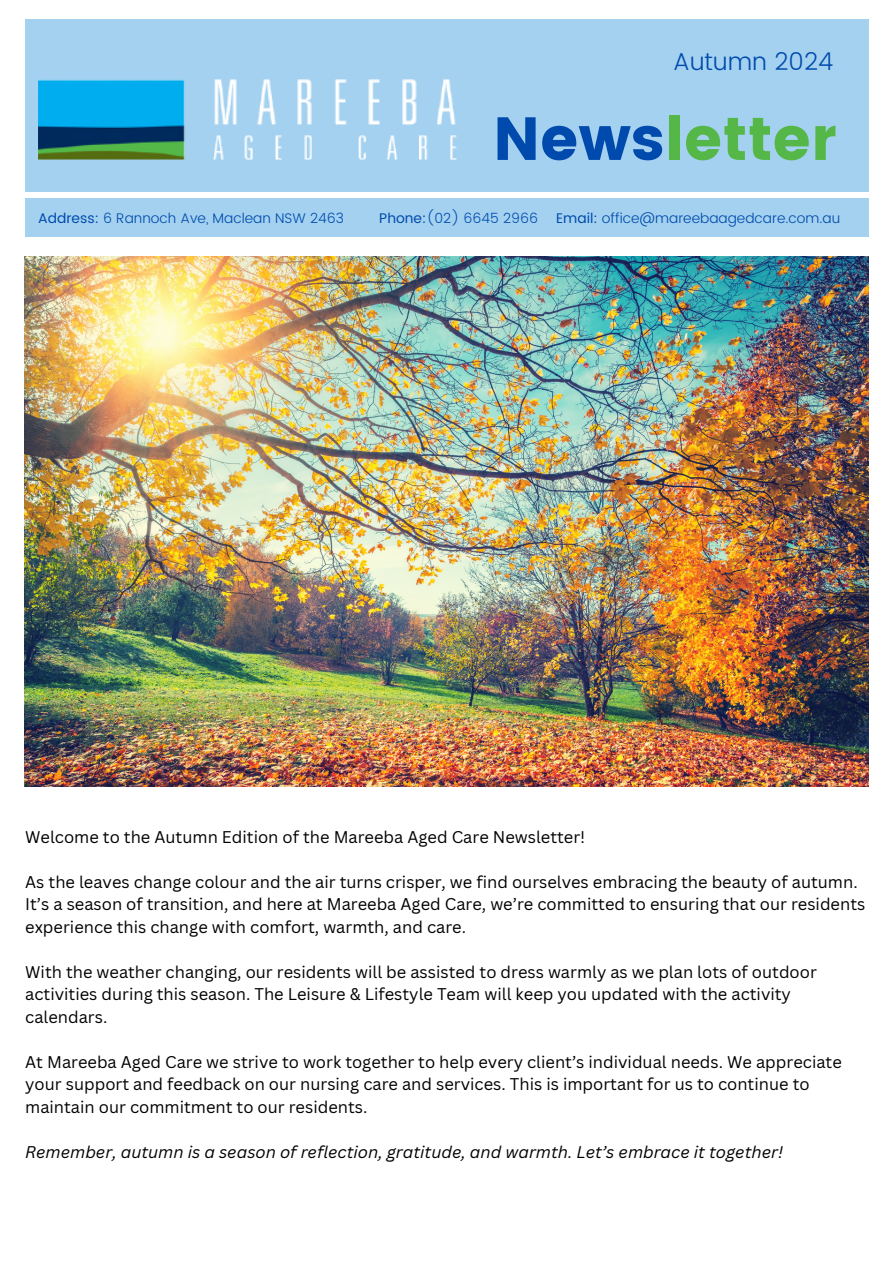
<style>
.page{position:relative;width:894px;height:1264px;background:#fff}
.page>*{position:absolute;margin:0;border:0;box-sizing:border-box;transform-origin:0 0}
.t1{font:60.6px "Poppins";color:#54b747}
.t2{font:300 24.45px "Poppins";color:#004aad}
.t3{font:16.5px/22.5px "Canva Sans";color:#000}
.t4{font:italic 16.5px "Canva Sans";color:#000}
.t5{font:300 13.95px "Poppins";color:#004aad}
.s1{color:#004aad}
.s2{font-weight:400}
</style>
<div class="page">
<img style="left:25px;top:257px;width:842px;height:529px">
<div style="left:25px;top:19px;width:843px;height:172px;background:#a3d1ef"></div>
<img style="left:38px;top:79px;width:419px;height:81px">
<div style="left:25px;top:198px;width:843px;height:38px;background:#a3d1ef"></div>
<h3 class="t2" style="left:672px;top:47px;width:162px">Autumn 2024</h3>
<p class="t1" style="left:493px;top:103px;width:345px"><span class="s1">News</span>letter</p>
<h3 class="t5" style="left:38px;top:210px;width:307px"><span class="s2">Address:</span> 6 Rannoch Ave, Maclean NSW 2463</h3>
<h3 class="t5" style="left:379px;top:210px;width:160px"><span class="s2">Phone:</span>(02) 6645 2966</h3>
<h3 class="t5" style="left:556px;top:210px;width:285px"><span class="s2">Email:</span> office@mareebaagedcare.com.au</h3>
<h1 class="t3" style="left:25px;top:825px;width:561px">Welcome to the Autumn Edition of the Mareeba Aged Care Newsletter!</h1>
<p class="t3" style="left:25px;top:870px;width:841px">As the leaves change colour and the air turns crisper, we find ourselves embracing the beauty of autumn.<br>It’s a season of transition, and here at Mareeba Aged Care, we’re committed to ensuring that our residents experience this change with comfort, warmth, and care.</p>
<p class="t3" style="left:25px;top:960px;width:792px">With the weather changing, our residents will be assisted to dress warmly as we plan lots of outdoor activities during this season. The Leisure &amp; Lifestyle Team will keep you updated with the activity calendars.</p>
<p class="t3" style="left:25px;top:1050px;width:817px">At Mareeba Aged Care we strive to work together to help every client’s individual needs. We appreciate your support and feedback on our nursing care and services. This is important for us to continue to maintain our commitment to our residents.</p>
<h3 class="t4" style="left:25px;top:1140px;width:759px">Remember, autumn is a season of reflection, gratitude, and warmth. Let’s embrace it together!</h3>
</div>
